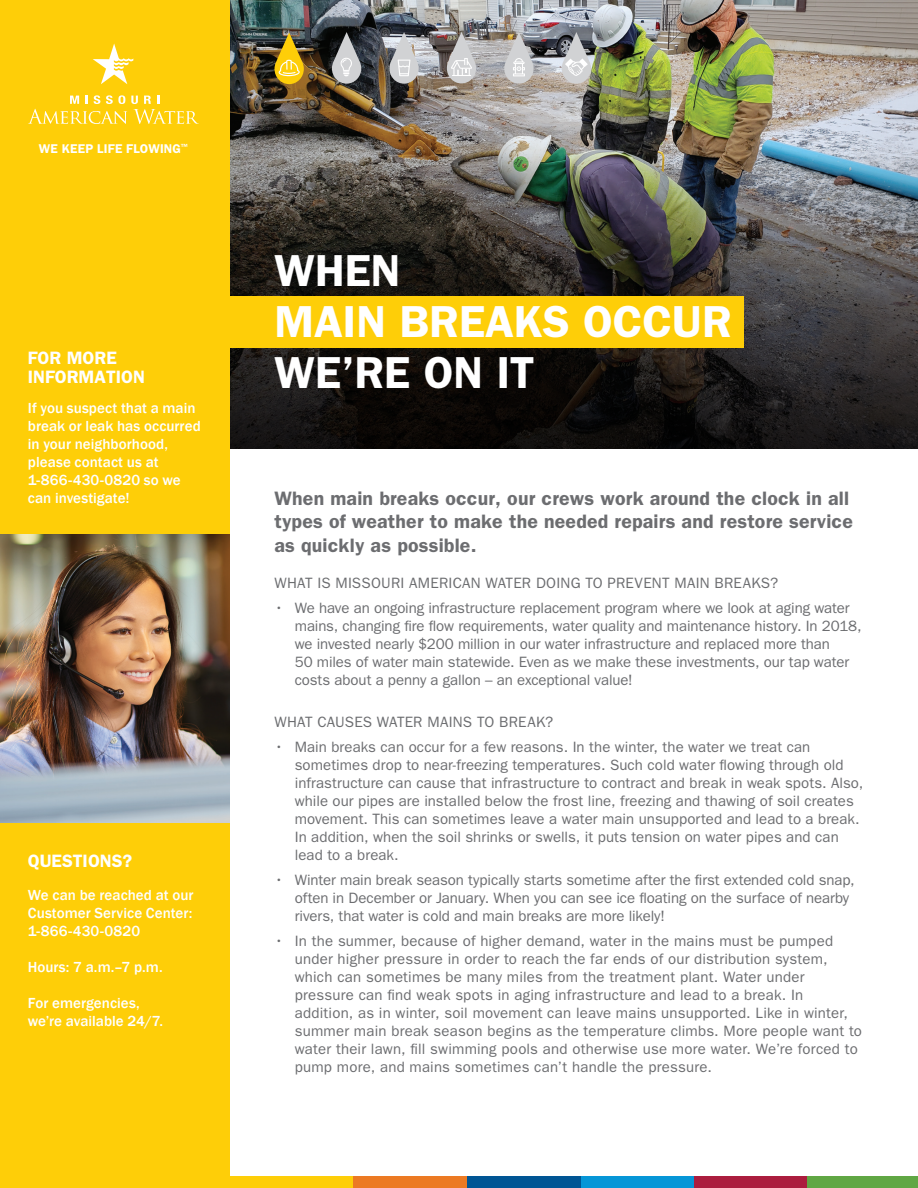
<style>
.page{position:relative;width:918px;height:1188px;background:#fff}
.page>*{position:absolute;margin:0;border:0;box-sizing:border-box;transform-origin:0 0}
.t1{font:600 45px/51px "ITC Franklin Gothic Std";color:#fff}
.t2{font:600 19.5px/23.4px "ITC Franklin Gothic Std";letter-spacing:.01em;color:#6c6d70}
.t3{font:600 18px/19.5px "ITC Franklin Gothic Std";color:#fff}
.t4{font:15px/18px "ITC Franklin Gothic Std";letter-spacing:.005em;color:#6c6d70}
.t5{font:500 15px/18px "Franklin Gothic";letter-spacing:.005em;color:#fff}
.t6{font:600 12.75px "ITC Franklin Gothic Std";letter-spacing:.015em;color:#fff}
</style>
<div class="page">
<img style="left:230px;top:0;width:688px;height:154px">
<svg style="left:230px;top:154px;width:688px;height:294px;background:#373534"></svg>
<div style="left:0;top:0;width:230px;height:1188px;background:#fece08"></div>
<img style="left:0;top:534px;width:230px;height:288px">
<div style="left:226px;top:296px;width:518px;height:52px;background:#fece08"></div>
<svg style="left:275px;top:33px;width:29px;height:51px"></svg>
<svg style="left:389px;top:32px;width:30px;height:52px;background:#b8b8bb"></svg>
<svg style="left:447px;top:32px;width:29px;height:51px"></svg>
<svg style="left:332px;top:32px;width:29px;height:52px;background:#8e8f91"></svg>
<svg style="left:504px;top:32px;width:30px;height:52px;background:#bdbbba"></svg>
<svg style="left:562px;top:32px;width:29px;height:52px;background:#b0b1b4"></svg>
<svg style="left:28px;top:95px;width:171px;height:29px"></svg>
<svg style="left:93px;top:44px;width:40px;height:40px"></svg>
<div style="left:694px;top:1177px;width:114px;height:11px;background:#ab1d3e"></div>
<div style="left:580px;top:1177px;width:114px;height:11px;background:#0696d7"></div>
<div style="left:467px;top:1177px;width:113px;height:11px;background:#005594"></div>
<div style="left:353px;top:1177px;width:114px;height:11px;background:#ec7a23"></div>
<div style="left:230px;top:1177px;width:123px;height:11px;background:#fece08"></div>
<div style="left:808px;top:1177px;width:110px;height:11px;background:#60a744"></div>
<p class="t6" style="left:39px;top:141px;width:151px">WE KEEP LIFE FLOWING<sup>™</sup></p>
<p class="t3" style="left:28px;top:348px;width:118px">FOR MORE<br>INFORMATION</p>
<p class="t5" style="left:28px;top:399px;width:174px">If you suspect that a main break or leak has occurred in your neighborhood, please contact us at<br>1-866-430-0820 so we can investigate!</p>
<p class="t3" style="left:28px;top:851px;width:106px">QUESTIONS?</p>
<p class="t5" style="left:28px;top:886px;width:167px;text-align:justify">We can be reached at our Customer Service Center:<br>1-866-430-0820</p>
<p class="t5" style="left:28px;top:958px;width:136px">Hours: 7 a.m.–7 p.m.</p>
<p class="t5" style="left:28px;top:994px;width:137px">For emergencies, we’re available 24/7.</p>
<h1 class="t1" style="left:274px;top:245px;width:459px">WHEN<br>MAIN BREAKS OCCUR<br>WE’RE ON IT</h1>
<h2 class="t2" style="left:274px;top:487px;width:580px">When main breaks occur, our crews work around the clock in all types of weather to make the needed repairs and restore service as quickly as possible.</h2>
<p class="t4" style="left:274px;top:574px;width:505px">WHAT IS MISSOURI AMERICAN WATER DOING TO PREVENT MAIN BREAKS?</p>
<p class="t4" style="left:295px;top:599px;width:568px;text-indent:-20px">• We have an ongoing infrastructure replacement program where we look at aging water mains, changing fire flow requirements, water quality and maintenance history. In 2018, we invested nearly $200 million in our water infrastructure and replaced more than<br>50 miles of water main statewide. Even as we make these investments, our tap water costs about a penny a gallon – an exceptional value!</p>
<p class="t4" style="left:274px;top:713px;width:280px">WHAT CAUSES WATER MAINS TO BREAK?</p>
<p class="t4" style="left:295px;top:738px;width:570px;text-indent:-20px">• Main breaks can occur for a few reasons. In the winter, the water we treat can sometimes drop to near-freezing temperatures. Such cold water flowing through old infrastructure can cause that infrastructure to contract and break in weak spots. Also, while our pipes are installed below the frost line, freezing and thawing of soil creates movement. This can sometimes leave a water main unsupported and lead to a break.<br>In addition, when the soil shrinks or swells, it puts tension on water pipes and can lead to a break.</p>
<p class="t4" style="left:295px;top:871px;width:561px;text-indent:-20px">• Winter main break season typically starts sometime after the first extended cold snap, often in December or January. When you can see ice floating on the surface of nearby rivers, that water is cold and main breaks are more likely!</p>
<p class="t4" style="left:295px;top:932px;width:569px;text-indent:-20px">• In the summer, because of higher demand, water in the mains must be pumped under higher pressure in order to reach the far ends of our distribution system, which can sometimes be many miles from the treatment plant. Water under pressure can find weak spots in aging infrastructure and lead to a break. In addition, as in winter, soil movement can leave mains unsupported. Like in winter, summer main break season begins as the temperature climbs. More people want to water their lawn, fill swimming pools and otherwise use more water. We’re forced to pump more, and mains sometimes can’t handle the pressure.</p>
</div>
